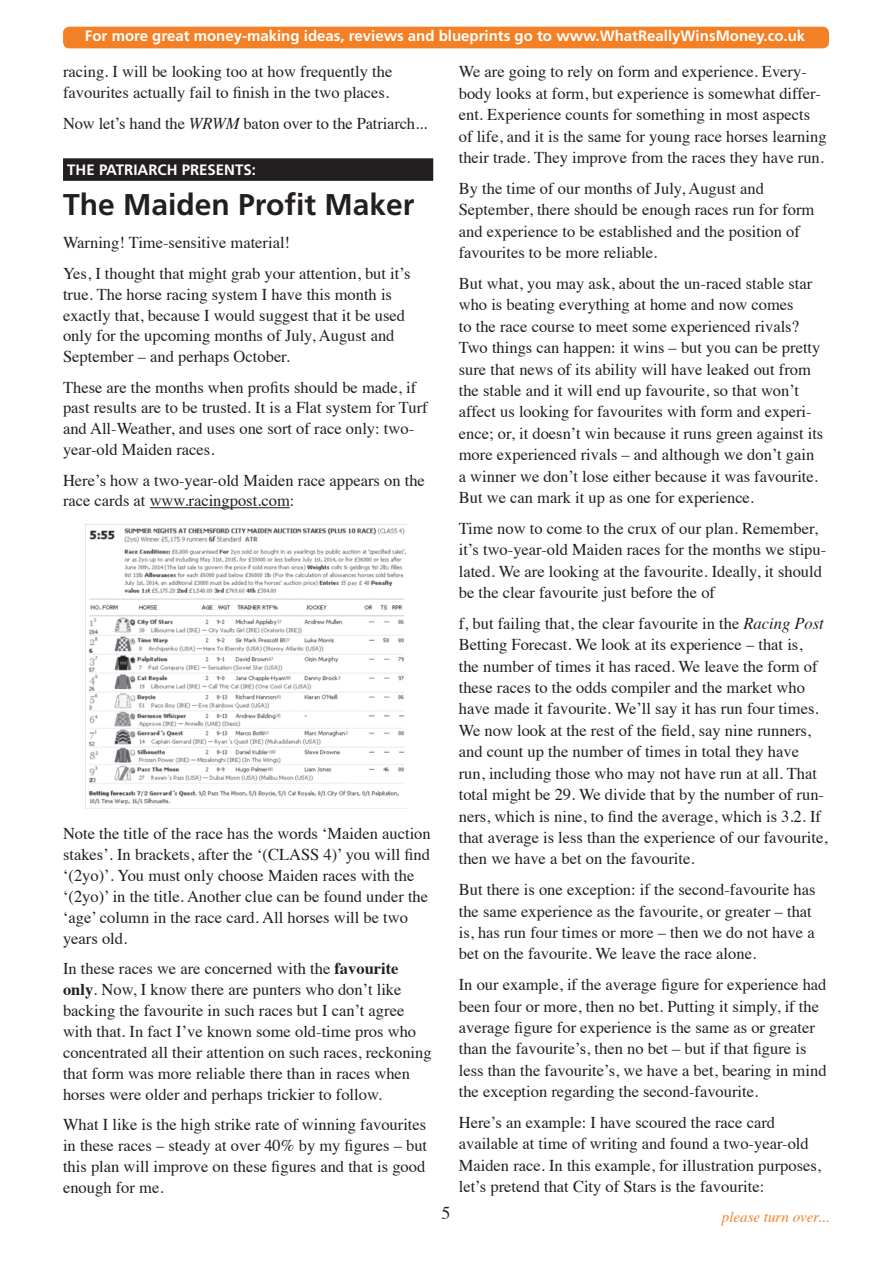
<style>
.page{position:relative;width:895px;height:1268px;background:#fff}
.page>*{position:absolute;margin:0;border:0;box-sizing:border-box;transform-origin:0 0}
.t1{font:700 30px "Frutiger LT";color:#231f20}
.t2{font:18px "Times";color:#231f20}
.t3{font:16.5px/21.5px "Times";color:#231f20}
.t4{font:700 15px "Frutiger LT";color:#fff}
.t5{font:italic 15px "Times";color:#f48026}
.s1{font-style:italic}
.s2{font-weight:700}
</style>
<div class="page">
<div style="left:63px;top:27px;width:765px;height:21px;background:#f48026;border-radius:6px"></div>
<div style="left:63px;top:158px;width:370px;height:23px;background:#231f20"></div>
<hr style="left:150px;top:507px;width:140px;height:1px;background:#231f20">
<img style="left:85px;top:524px;width:322px;height:285px">
<p class="t4" style="left:85px;top:27px;width:721px">For more great money-making ideas, reviews and blueprints go to www.WhatReallyWinsMoney.co.uk</p>
<p class="t3" style="left:63px;top:60px;width:331px;line-height:20.9px">racing. I will be looking too at how frequently the favourites actually fail to finish in the two places.</p>
<p class="t3" style="left:63px;top:111px;width:365px">Now let’s hand the <span class="s1">WRWM</span> baton over to the Patriarch...</p>
<p class="t4" style="left:67px;top:161px;width:190px">Th e Patriarch presents:</p>
<h1 class="t1" style="left:63px;top:187px;width:353px">The Maiden Profit Maker</h1>
<p class="t3" style="left:63px;top:226px;width:349px;line-height:30.3px">Warning! Time-sensitive material!<br>Yes, I thought that might grab your attention, but it’s</p>
<p class="t3" style="left:63px;top:282px;width:343px;line-height:20.9px">true. The horse racing system I have this month is exactly that, because I would suggest that it be used only for the upcoming months of July, August and September – and perhaps October.</p>
<p class="t3" style="left:63px;top:375px;width:366px;line-height:20.9px">These are the months when profits should be made, if past results are to be trusted. It is a Flat system for Turf and All-Weather, and uses one sort of race only: two&shy;year-old Maiden races.</p>
<p class="t3" style="left:63px;top:468px;width:363px;line-height:20.9px">Here’s how a two-year-old Maiden race appears on the race cards at www.racingpost.com:</p>
<p class="t3" style="left:458px;top:60px;width:369px">We are going to rely on form and experience. Every&shy;body looks at form, but experience is somewhat differ&shy;ent. Experience counts for something in most aspects of life, and it is the same for young race horses learning their trade. They improve from the races they have run.</p>
<p class="t3" style="left:458px;top:176px;width:357px">By the time of our months of July, August and September, there should be enough races run for form and experience to be established and the position of favourites to be more reliable.</p>
<p class="t3" style="left:458px;top:271px;width:366px">But what, you may ask, about the un-raced stable star who is beating everything at home and now comes<br>to the race course to meet some experienced rivals?<br>Two things can happen: it wins – but you can be pretty sure that news of its ability will have leaked out from the stable and it will end up favourite, so that won’t affect us looking for favourites with form and experi&shy;ence; or, it doesn’t win because it runs green against its more experienced rivals – and although we don’t gain a winner we don’t lose either because it was favourite.<br>But we can mark it up as one for experience.</p>
<p class="t3" style="left:458px;top:516px;width:369px">Time now to come to the crux of our plan. Remember, it’s two-year-old Maiden races for the months we stipu&shy;lated. We are looking at the favourite. Ideally, it should be the clear favourite just before the of</p>
<p class="t3" style="left:458px;top:611px;width:370px">f, but failing that, the clear favourite in the <span class="s1">Racing Post </span>Betting Forecast. We look at its experience – that is,<br>the number of times it has raced. We leave the form of these races to the odds compiler and the market who have made it favourite. We’ll say it has run four times.<br>We now look at the rest of the field, say nine runners, and count up the number of times in total they have run, including those who may not have run at all. That total might be 29. We divide that by the number of run&shy;ners, which is nine, to find the average, which is 3.2. If that average is less than the experience of our favourite, then we have a bet on the favourite.</p>
<p class="t3" style="left:458px;top:877px;width:358px">But there is one exception: if the second-favourite has the same experience as the favourite, or greater – that is, has run four times or more – then we do not have a bet on the favourite. We leave the race alone.</p>
<p class="t3" style="left:458px;top:972px;width:369px">In our example, if the average figure for experience had been four or more, then no bet. Putting it simply, if the average figure for experience is the same as or greater than the favourite’s, then no bet – but if that figure is less than the favourite’s, we have a bet, bearing in mind the exception regarding the second-favourite.</p>
<p class="t3" style="left:458px;top:1110px;width:364px">Here’s an example: I have scoured the race card available at time of writing and found a two-year-old Maiden race. In this example, for illustration purposes, let’s pretend that City of Stars is the favourite:</p>
<p class="t3" style="left:63px;top:821px;width:369px;line-height:20.9px">Note the title of the race has the words ‘Maiden auction stakes’. In brackets, after the ‘(CLASS 4)’ you will find ‘(2yo)’. You must only choose Maiden races with the ‘(2yo)’ in the title. Another clue can be found under the ‘age’ column in the race card. All horses will be two years old.</p>
<p class="t3" style="left:63px;top:956px;width:370px;line-height:20.9px">In these races we are concerned with the <span class="s2">favourite only</span>. Now, I know there are punters who don’t like backing the favourite in such races but I can’t agree with that. In fact I’ve known some old-time pros who concentrated all their attention on such races, reckoning that form was more reliable there than in races when horses were older and perhaps trickier to follow.</p>
<p class="t3" style="left:63px;top:1112px;width:365px;line-height:20.9px;text-align:justify">What I like is the high strike rate of winning favourites in these races – steady at over 40% by my figures – but this plan will improve on these figures and that is good enough for me.</p>
<p class="t2" style="left:441px;top:1195px;width:10px">5</p>
<p class="t5" style="left:721px;top:1203px;width:109px">please turn over...</p>
</div>
